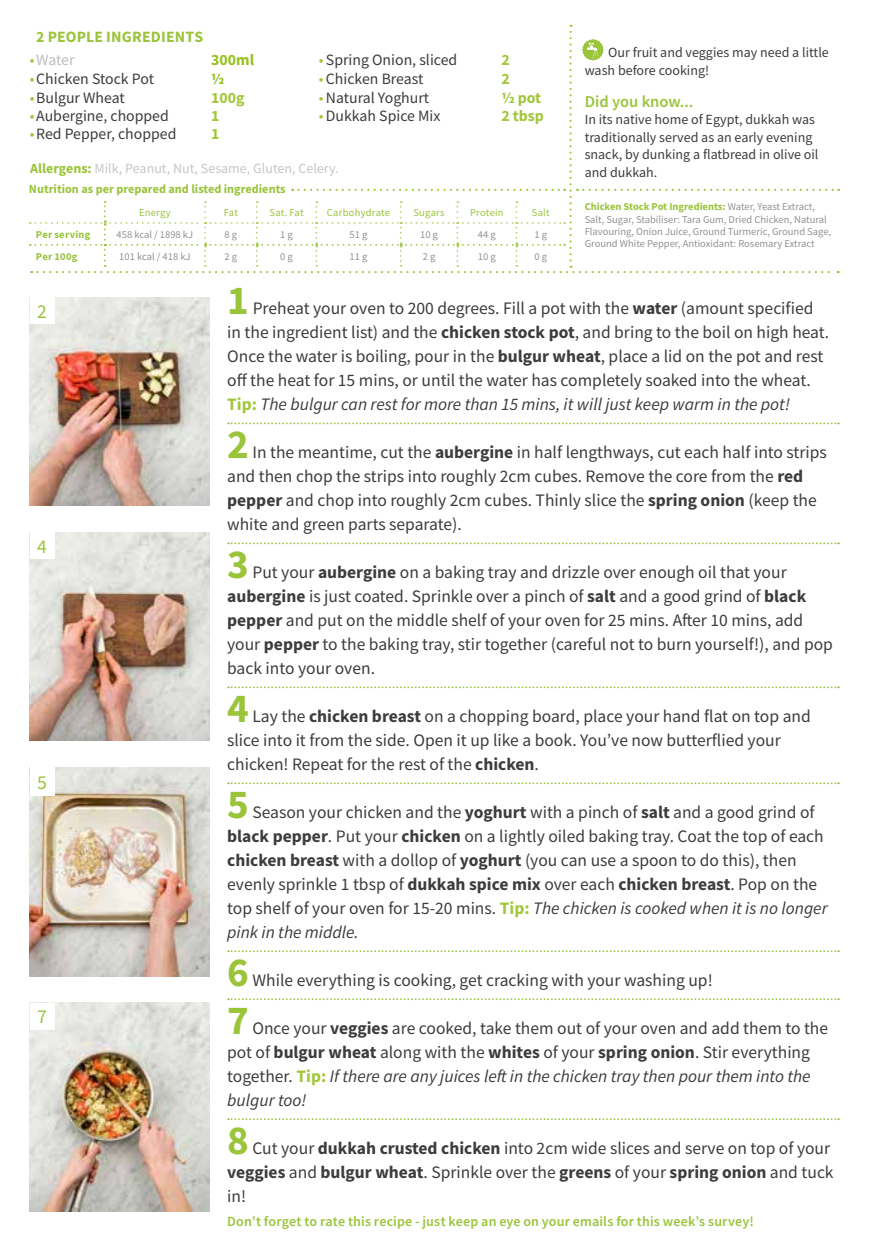
<style>
.page{position:relative;width:869px;height:1241px;background:#fff}
.page>*{position:absolute;margin:0;border:0;box-sizing:border-box;transform-origin:0 0}
.t1{font:700 41.12px "Source Sans Pro";color:#9ac43a}
.t2{font:19.6px "Source Sans Pro";color:#9ac43a}
.t3{font:17.5px/24px "Source Sans Pro";color:#3c3c3b}
.t4{font:600 16.45px "Source Sans Pro";color:#9ac43a}
.t5{font:15.75px "Source Sans Pro";color:#3c3c3b}
.t6{font:700 15.75px "Source Sans Pro";letter-spacing:.01em;color:#9ac43a}
.t7{font:700 15.75px "Source Sans Pro";color:#a2c73a}
.t8{font:15.75px "Source Sans Pro";letter-spacing:-.015em;color:#bcbcbc}
.t9{font:700 15.75px "Source Sans Pro";color:#95c11f}
.t10{font:14px/17.5px "Source Sans Pro";color:#3c3c3b}
.t11{font:600 14px "Source Sans Pro";letter-spacing:.015em;color:#9ac43a}
.t12{font:14px "Source Sans Pro";color:#c6c6c6}
.t13{font:700 12.25px "Source Sans Pro";color:#9ac43a}
.t14{font:10.5px/12.2px "Source Sans Pro";color:#929292}
.t15{font:10.5px "Source Sans Pro";letter-spacing:.02em;color:#9ac43a}
.t16{font:700 10.5px "Source Sans Pro";letter-spacing:.025em;color:#9ac43a}
.s1{color:#a2c73a}
.s2{font-weight:700;color:#9ac43a}
.s3{font-weight:700}
.s4{font-weight:700;color:#a2c73a}
.s5{font-style:italic}
</style>
<div class="page">
<img style="left:30px;top:297px;width:180px;height:208px">
<svg style="left:228px;top:422px;width:610px;height:2px"></svg>
<svg style="left:228px;top:542px;width:610px;height:2px"></svg>
<svg style="left:228px;top:686px;width:610px;height:2px"></svg>
<svg style="left:228px;top:782px;width:610px;height:2px"></svg>
<svg style="left:228px;top:950px;width:610px;height:1px"></svg>
<svg style="left:228px;top:998px;width:610px;height:1px"></svg>
<svg style="left:228px;top:1118px;width:610px;height:1px"></svg>
<img style="left:30px;top:1002px;width:180px;height:208px">
<img style="left:30px;top:767px;width:180px;height:208px">
<img style="left:30px;top:532px;width:180px;height:208px">
<div style="left:30px;top:297px;width:25px;height:27px;background:#fff"></div>
<div style="left:30px;top:532px;width:25px;height:27px;background:#fff"></div>
<div style="left:30px;top:767px;width:25px;height:28px;background:#fff"></div>
<div style="left:30px;top:1002px;width:25px;height:27px;background:#fff"></div>
<svg style="left:30px;top:25px;width:808px;height:248px"></svg>
<p class="t6" style="left:36px;top:26px;width:168px">2 PEOPLE INGREDIENTS</p>
<p class="t8" style="left:30px;top:50px;width:46px"><span class="s1">•</span>Water</p>
<p class="t9" style="left:211px;top:50px;width:44px">300ml</p>
<p class="t5" style="left:319px;top:50px;width:140px"><span class="s1">•</span> Spring Onion, sliced</p>
<p class="t7" style="left:501px;top:50px;width:10px">2</p>
<p class="t5" style="left:30px;top:69px;width:126px"><span class="s1">•</span>Chicken Stock Pot</p>
<p class="t9" style="left:211px;top:68px;width:15px">½</p>
<p class="t5" style="left:319px;top:69px;width:106px"><span class="s1">•</span>Chicken Breast</p>
<p class="t7" style="left:501px;top:68px;width:10px">2</p>
<p class="t5" style="left:30px;top:87px;width:96px"><span class="s1">•</span>Bulgur Wheat</p>
<p class="t7" style="left:211px;top:87px;width:35px">100g</p>
<p class="t5" style="left:319px;top:87px;width:112px"><span class="s1">•</span>Natural Yoghurt</p>
<p class="t7" style="left:501px;top:87px;width:41px">½ pot</p>
<p class="t5" style="left:30px;top:106px;width:140px"><span class="s1">•</span>Aubergine, chopped</p>
<p class="t7" style="left:211px;top:105px;width:10px">1</p>
<p class="t5" style="left:319px;top:106px;width:123px"><span class="s1">•</span>Dukkah Spice Mix</p>
<p class="t7" style="left:501px;top:105px;width:44px">2 tbsp</p>
<p class="t5" style="left:30px;top:124px;width:148px"><span class="s1">•</span>Red Pepper, chopped</p>
<p class="t7" style="left:211px;top:123px;width:10px">1</p>
<p class="t12" style="left:30px;top:159px;width:310px"><span class="s2">Allergens:</span> Milk, Peanut, Nut, Sesame, Gluten, Celery.</p>
<p class="t15" style="left:139px;top:206px;width:33px">Energy</p>
<p class="t15" style="left:224px;top:206px;width:16px">Fat</p>
<p class="t15" style="left:269px;top:206px;width:36px">Sat. Fat</p>
<p class="t15" style="left:327px;top:206px;width:65px">Carbohydrate</p>
<p class="t15" style="left:413px;top:206px;width:33px">Sugars</p>
<p class="t15" style="left:470px;top:206px;width:35px">Protein</p>
<p class="t15" style="left:531px;top:206px;width:19px">Salt</p>
<p class="t16" style="left:36px;top:227px;width:56px">Per serving</p>
<p class="t14" style="left:117px;top:228px;width:78px">458 kcal / 1898 kJ</p>
<p class="t14" style="left:224px;top:228px;width:14px">8 g</p>
<p class="t14" style="left:280px;top:228px;width:14px">1 g</p>
<p class="t14" style="left:349px;top:228px;width:19px">51 g</p>
<p class="t14" style="left:420px;top:228px;width:19px">10 g</p>
<p class="t14" style="left:477px;top:228px;width:19px">44 g</p>
<p class="t14" style="left:534px;top:228px;width:14px">1 g</p>
<p class="t16" style="left:36px;top:249px;width:43px">Per 100g</p>
<p class="t14" style="left:119px;top:250px;width:73px">101 kcal / 418 kJ</p>
<p class="t14" style="left:224px;top:250px;width:14px">2 g</p>
<p class="t14" style="left:280px;top:250px;width:14px">0 g</p>
<p class="t14" style="left:349px;top:250px;width:19px">11 g</p>
<p class="t14" style="left:422px;top:250px;width:14px">2 g</p>
<p class="t14" style="left:477px;top:250px;width:19px">10 g</p>
<p class="t14" style="left:534px;top:250px;width:14px">0 g</p>
<p class="t13" style="left:29px;top:180px;width:258px">Nutrition as per prepared and listed ingredients</p>
<p class="t10" style="left:584px;top:44px;width:245px;text-indent:23px">Our fruit and veggies may need a little wash before cooking!</p>
<p class="t4" style="left:584px;top:90px;width:110px">Did you know...</p>
<p class="t10" style="left:584px;top:110px;width:235px">In its native home of Egypt, dukkah was traditionally served as an early evening snack, by dunking a flatbread in olive oil and dukkah.</p>
<p class="t14" style="left:584px;top:201px;width:248px"><span class="s2">Chicken Stock Pot Ingredients:</span> Water, Yeast Extract, Salt, Sugar, Stabiliser: Tara Gum, Dried Chicken, Natural Flavouring, Onion Juice, Ground Turmeric, Ground Sage, Ground White Pepper, Antioxidant: Rosemary Extract</p>
<p class="t2" style="left:37px;top:299px;width:11px">2</p>
<p class="t2" style="left:37px;top:534px;width:11px">4</p>
<p class="t2" style="left:37px;top:770px;width:11px">5</p>
<p class="t2" style="left:37px;top:1004px;width:11px">7</p>
<h1 class="t1" style="left:227px;top:272px;width:23px">1</h1>
<p class="t3" style="left:227px;top:296px;width:603px;text-indent:25px">Preheat your oven to 200 degrees. Fill a pot with the <span class="s3">water</span> (amount specified in the ingredient list) and the <span class="s3">chicken stock pot</span>, and bring to the boil on high heat.<br>Once the water is boiling, pour in the <span class="s3">bulgur wheat</span>, place a lid on the pot and rest off the heat for 15 mins, or until the water has completely soaked into the wheat.<br><span class="s4">Tip:</span> <span class="s5">The bulgur can rest for more than 15 mins, it will just keep warm in the pot!</span></p>
<h1 class="t1" style="left:227px;top:416px;width:23px">2</h1>
<p class="t3" style="left:227px;top:440px;width:601px;text-indent:25px">In the meantime, cut the <span class="s3">aubergine</span> in half lengthways, cut each half into strips and then chop the strips into roughly 2cm cubes. Remove the core from the <span class="s3">red pepper</span> and chop into roughly 2cm cubes. Thinly slice the <span class="s3">spring onion</span> (keep the white and green parts separate).</p>
<h1 class="t1" style="left:227px;top:536px;width:23px">3</h1>
<p class="t3" style="left:227px;top:560px;width:607px;text-indent:25px">Put your <span class="s3">aubergine</span> on a baking tray and drizzle over enough oil that your <span class="s3">aubergine</span> is just coated. Sprinkle over a pinch of <span class="s3">salt</span> and a good grind of <span class="s3">black pepper</span> and put on the middle shelf of your oven for 25 mins. After 10 mins, add your <span class="s3">pepper</span> to the baking tray, stir together (careful not to burn yourself!), and pop back into your oven.</p>
<h1 class="t1" style="left:227px;top:680px;width:23px">4</h1>
<p class="t3" style="left:227px;top:703px;width:585px;text-indent:25px">Lay the <span class="s3">chicken breast</span> on a chopping board, place your hand flat on top and slice into it from the side. Open it up like a book. You’ve now butterflied your chicken! Repeat for the rest of the <span class="s3">chicken</span>.</p>
<h1 class="t1" style="left:227px;top:776px;width:23px">5</h1>
<p class="t3" style="left:227px;top:799px;width:601px;text-indent:25px">Season your chicken and the <span class="s3">yoghurt</span> with a pinch of <span class="s3">salt</span> and a good grind of <span class="s3">black pepper</span>. Put your <span class="s3">chicken</span> on a lightly oiled baking tray. Coat the top of each <span class="s3">chicken breast</span> with a dollop of <span class="s3">yoghurt</span> (you can use a spoon to do this), then evenly sprinkle 1 tbsp of <span class="s3">dukkah spice mix</span> over each <span class="s3">chicken breast</span>. Pop on the top shelf of your oven for 15-20 mins. <span class="s4">Tip:</span> <span class="s5">The chicken is cooked when it is no longer pink in the middle.</span></p>
<h1 class="t1" style="left:227px;top:944px;width:23px">6</h1>
<p class="t3" style="left:252px;top:967px;width:461px">While everything is cooking, get cracking with your washing up!</p>
<h1 class="t1" style="left:227px;top:992px;width:23px">7</h1>
<p class="t3" style="left:227px;top:1015px;width:602px;text-indent:25px">Once your <span class="s3">veggies</span> are cooked, take them out of your oven and add them to the pot of <span class="s3">bulgur wheat</span> along with the <span class="s3">whites</span> of your <span class="s3">spring onion</span>. Stir everything together. <span class="s4">Tip:</span> <span class="s5">If there are any juices left in the chicken tray then pour them into the bulgur too!</span></p>
<h1 class="t1" style="left:227px;top:1111px;width:23px">8</h1>
<p class="t3" style="left:227px;top:1135px;width:607px;text-indent:25px">Cut your <span class="s3">dukkah crusted chicken</span> into 2cm wide slices and serve on top of your <span class="s3">veggies</span> and <span class="s3">bulgur wheat</span>. Sprinkle over the <span class="s3">greens</span> of your <span class="s3">spring onion</span> and tuck in!</p>
<p class="t11" style="left:227px;top:1212px;width:528px">Don’t forget to rate this recipe - just keep an eye on your emails for this week’s survey!</p>
</div>
